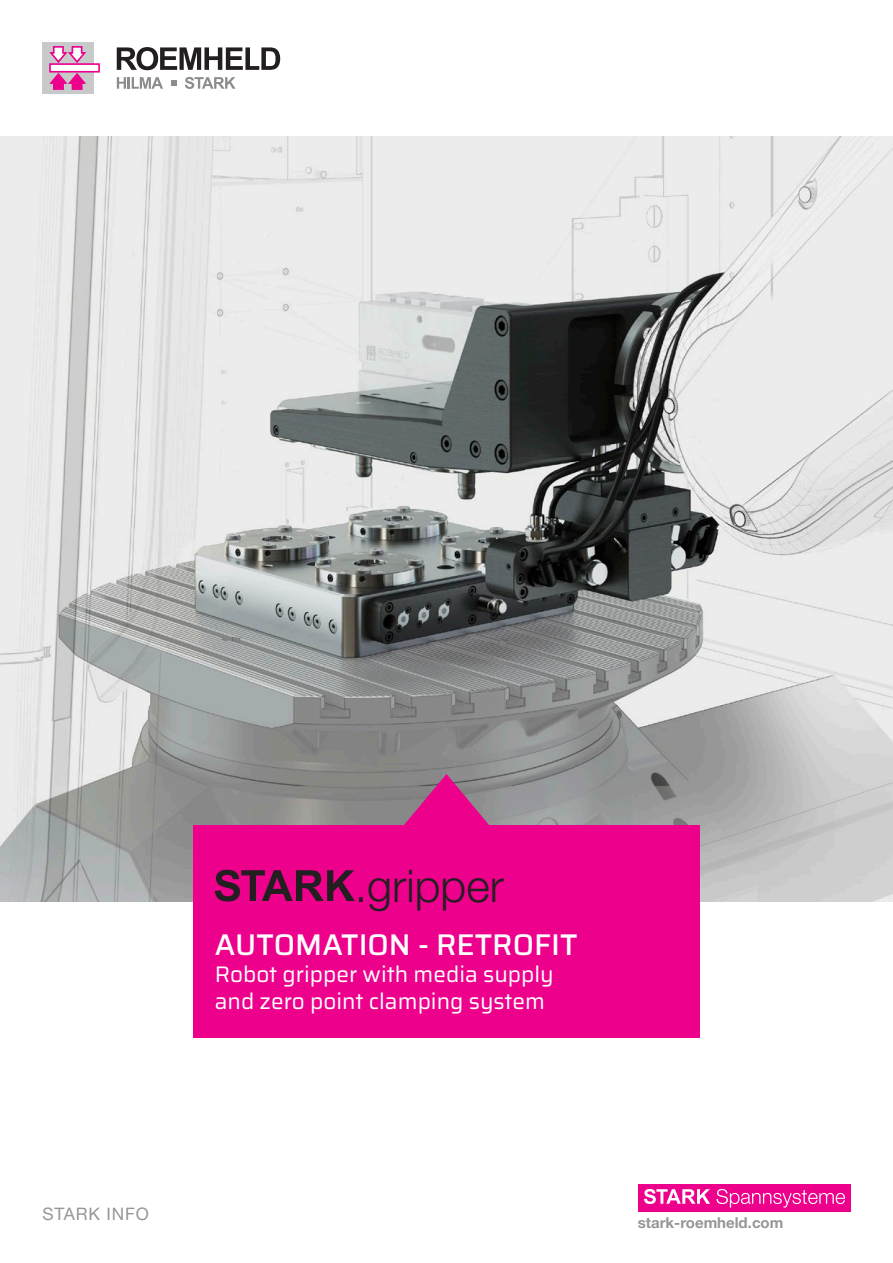
<style>
.page{position:relative;width:893px;height:1263px;background:#fff}
.page>*{position:absolute;margin:0;border:0;box-sizing:border-box;transform-origin:0 0}
.t1{font:300 45px "Helvetica Neue LT Std";color:#231f20}
.t2{font:500 30px "Saira";color:#fff}
.t3{font:22.5px/27px "Saira";color:#fff}
.t4{font:17.25px "Helvetica Neue LT Std";letter-spacing:.05em;color:#949698}
.t5{font:700 15px "Helvetica Neue LT Std";color:#949698}
</style>
<div class="page">
<img style="left:0;top:136px;width:893px;height:765px">
<svg style="left:404px;top:774px;width:85px;height:51px"></svg>
<div style="left:638px;top:1184px;width:212px;height:27px;background:#ec008c"></div>
<svg style="left:716px;top:1189px;width:129px;height:18px"></svg>
<svg style="left:644px;top:1189px;width:66px;height:15px"></svg>
<div style="left:43px;top:43px;width:51px;height:51px;background:#c7c9cb"></div>
<div style="left:49px;top:63px;width:51px;height:10px;background:#fff;border:2px solid #ec008c"></div>
<svg style="left:49px;top:46px;width:39px;height:18px"></svg>
<svg style="left:49px;top:72px;width:39px;height:18px"></svg>
<svg style="left:117px;top:47px;width:163px;height:23px"></svg>
<svg style="left:117px;top:77px;width:46px;height:12px"></svg>
<svg style="left:185px;top:77px;width:51px;height:12px"></svg>
<svg style="left:171px;top:80px;width:6px;height:6px"></svg>
<div style="left:193px;top:825px;width:506px;height:212px;background:#ec008c"></div>
<svg style="left:215px;top:870px;width:140px;height:31px"></svg>
<h1 class="t1" style="left:355px;top:858px;width:151px">.gripper</h1>
<h2 class="t2" style="left:215px;top:922px;width:364px">AUTOMATION - RETROFIT</h2>
<p class="t3" style="left:215px;top:961px;width:340px">Robot gripper with media supply and zero point clamping system</p>
<p class="t4" style="left:43px;top:1204px;width:108px">STARK INFO</p>
<p class="t5" style="left:638px;top:1214px;width:147px">stark-roemheld.com</p>
</div>
